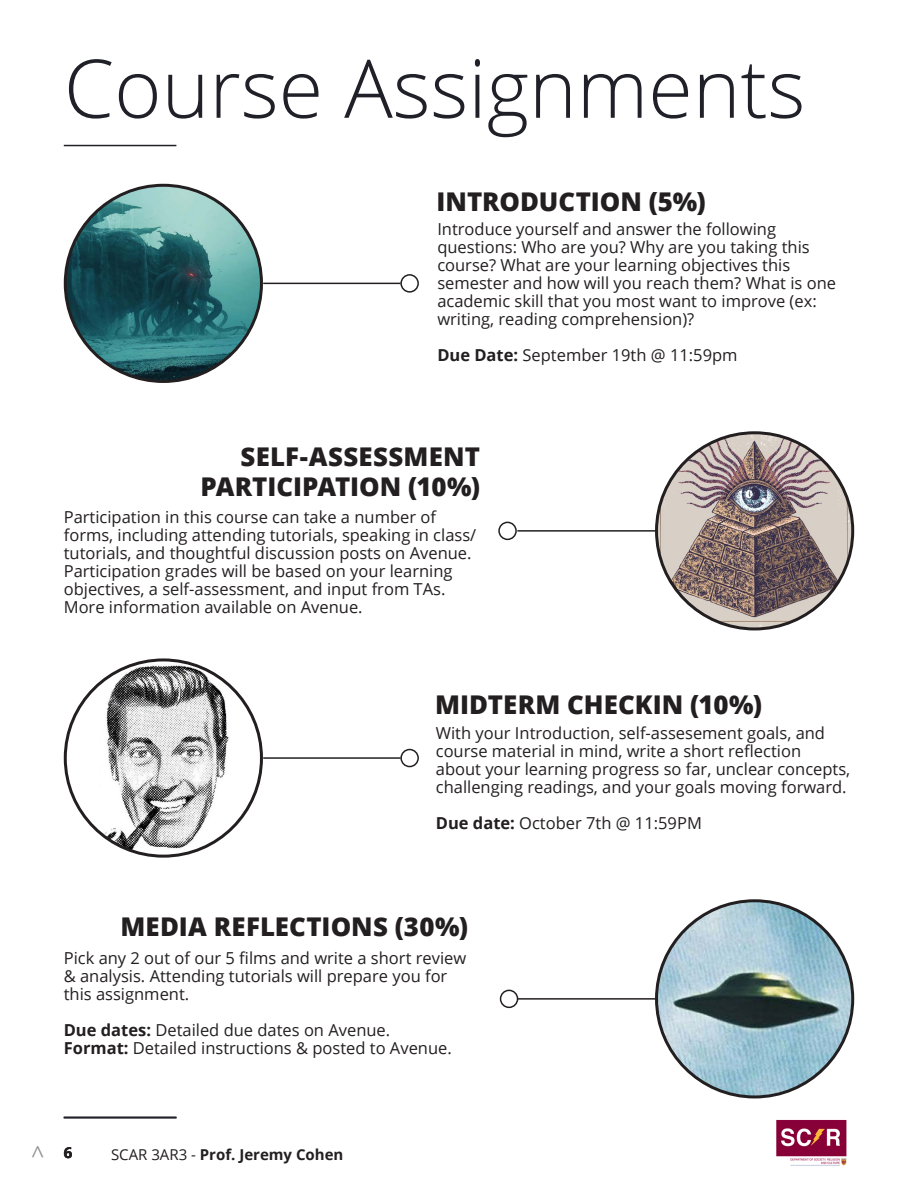
<style>
.page{position:relative;width:918px;height:1188px;background:#fff}
.page>*{position:absolute;margin:0;border:0;box-sizing:border-box;transform-origin:0 0}
.Left{font:300 81px "Open Sans";color:#202028}
.t1{font:27px "Minion Pro";color:#929296}
.t2{font:800 25.8px/30px "Open Sans";color:#231f20;text-align:right}
.Left-2{font:16.5px/18px "Open Sans";color:#231f20}
.t3{font:700 15px "Open Sans";color:#231f20}
.s1{font-weight:700}
.s2{font-weight:400}
</style>
<div class="page">
<img style="left:776px;top:1119px;width:71px;height:47px">
<img style="left:65px;top:185px;width:196px;height:196px;border-radius:98px">
<img style="left:657px;top:433px;width:196px;height:196px;border-radius:98px">
<hr style="left:263px;top:283px;width:138px;height:1px;background:#231f20">
<hr style="left:517px;top:530px;width:140px;height:2px;background:#231f20">
<div style="left:400px;top:274px;width:19px;height:19px;border:2px solid #231f20;border-radius:50%"></div>
<div style="left:498px;top:522px;width:19px;height:18px;border:2px solid #231f20;border-radius:50%"></div>
<img style="left:65px;top:660px;width:196px;height:196px;border-radius:98px">
<img style="left:657px;top:901px;width:196px;height:196px;border-radius:98px">
<hr style="left:263px;top:757px;width:138px;height:2px;background:#231f20">
<hr style="left:517px;top:998px;width:140px;height:2px;background:#231f20">
<div style="left:400px;top:749px;width:19px;height:18px;border:2px solid #231f20;border-radius:50%"></div>
<div style="left:500px;top:990px;width:18px;height:18px;border:2px solid #231f20;border-radius:50%"></div>
<hr style="left:64px;top:145px;width:112px;height:1px;background:#202028">
<hr style="left:64px;top:1117px;width:112px;height:1px;background:#202028">
<p class="Left" style="left:64px;top:33px;width:743px">Course Assignments</p>
<p class="t2" style="left:436px;top:185px;width:271px">INTRODUCTION (5%)</p>
<p class="Left-2" style="left:437px;top:219px;width:400px">Introduce yourself and answer the following questions: Who are you? Why are you taking this course? What are your learning objectives this semester and how will you reach them? What is one academic skill that you most want to improve (ex: writing, reading comprehension)?</p>
<p class="Left-2" style="left:437px;top:345px;width:302px"><span class="s1">Due Date:</span> September 19th @ 11:59pm</p>
<p class="t2" style="left:200px;top:440px;width:281px">SELF-ASSESSMENT<br>PARTICIPATION (10%)</p>
<p class="Left-2" style="left:64px;top:507px;width:414px">Participation in this course can take a number of forms, including attending tutorials, speaking in class/ tutorials, and thoughtful discussion posts on Avenue.<br>Participation grades will be based on your learning objectives, a self-assessment, and input from TAs.<br>More information available on Avenue.</p>
<p class="t2" style="left:435px;top:688px;width:329px">MIDTERM CHECKIN (10%)</p>
<p class="Left-2" style="left:436px;top:723px;width:416px">With your Introduction, self-assesement goals, and course material in mind, write a short reflection about your learning progress so far, unclear concepts, challenging readings, and your goals moving forward.</p>
<p class="Left-2" style="left:436px;top:813px;width:268px"><span class="s1">Due date:</span> October 7th @ 11:59PM</p>
<p class="t2" style="left:120px;top:910px;width:349px">MEDIA REFLECTIONS (30%)</p>
<p class="Left-2" style="left:64px;top:948px;width:404px">Pick any 2 out of our 5 films and write a short review &amp; analysis. Attending tutorials will prepare you for this assignment.</p>
<p class="Left-2" style="left:64px;top:1020px;width:328px"><span class="s1">Due dates:</span> Detailed due dates on Avenue.</p>
<p class="Left-2" style="left:64px;top:1038px;width:390px"><span class="s1">Format:</span> Detailed instructions &amp; posted to Avenue.</p>
<p class="t1" style="left:30px;top:1136px;width:17px">^</p>
<p class="t3" style="left:64px;top:1142px;width:10px">6</p>
<p class="t3" style="left:111px;top:1144px;width:234px"><span class="s2">SCAR 3AR3 -</span> Prof. Jeremy Cohen</p>
</div>
